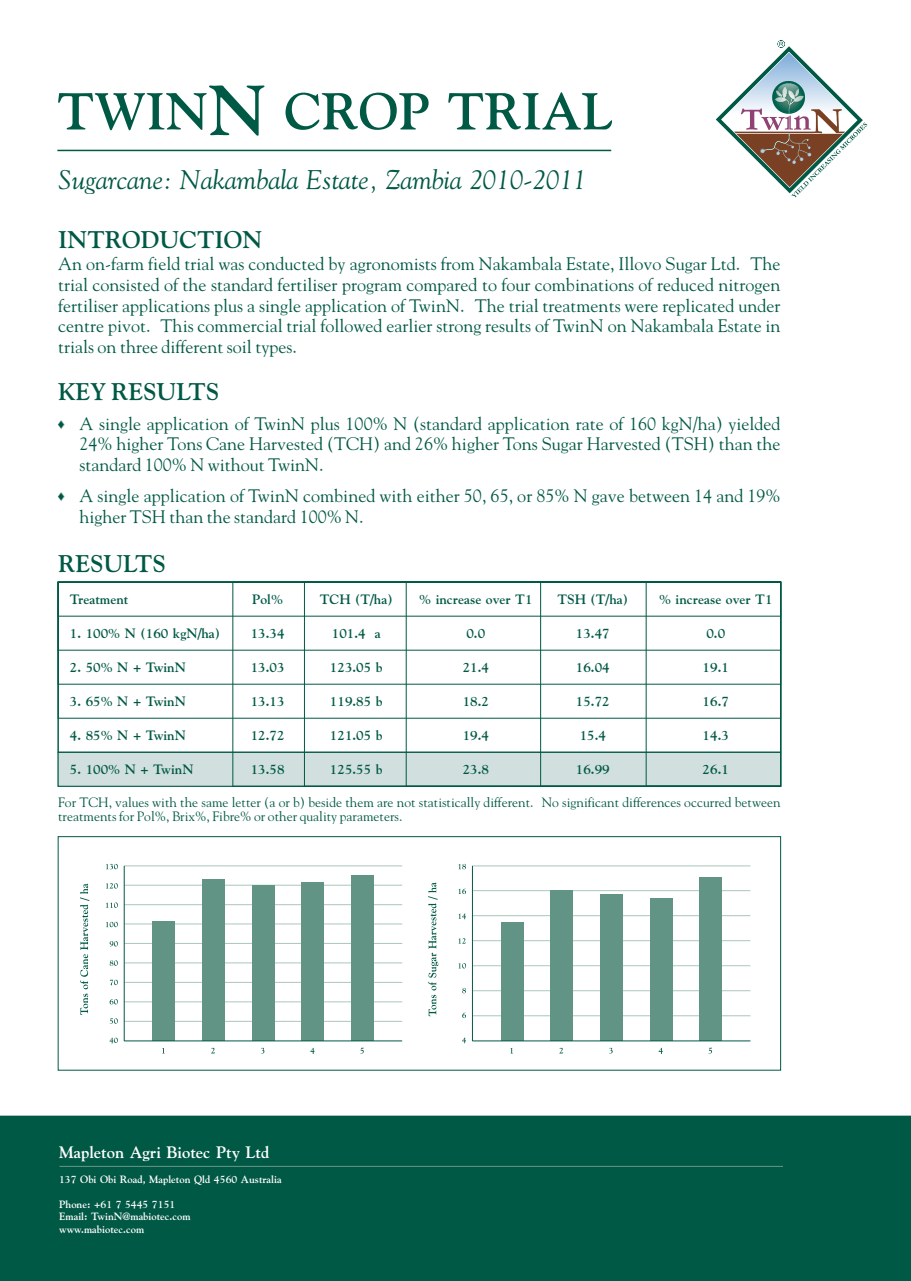
<style>
.page{position:relative;width:911px;height:1281px;background:#fff}
.page>*{position:absolute;margin:0;border:0;box-sizing:border-box;transform-origin:0 0}
.t1{font:italic 26.85px "Gilde";color:#005945}
.t2{font:700 24px "Gilde";color:#005945}
.t3{font:18px/20.7px "Gilde";color:#005945;text-align:justify}
.t4{font:700 16.5px "Gilde";color:#fff}
.t5{font:700 13.5px "Gilde";color:#005945}
.t6{font:13.5px/13.5px "Gilde";color:#005945}
.t7{font:700 10.5px/12.3px "Gilde";color:#fff}
</style>
<div class="page">
<svg style="left:58px;top:86px;width:405px;height:50px"></svg>
<svg style="left:463px;top:92px;width:405px;height:60px"></svg>
<hr style="left:57px;top:150px;width:554px;height:1px;background:#005945">
<svg style="left:715px;top:40px;width:152px;height:158px"></svg>
<div style="left:58px;top:752px;width:723px;height:35px;background:#d1e0de;border:1px solid #005945"></div>
<div style="left:645px;top:582px;width:136px;height:205px;border:1px solid #005945"></div>
<div style="left:58px;top:582px;width:723px;height:171px;border:1px solid #005945"></div>
<div style="left:58px;top:836px;width:723px;height:235px;background:#fff;border:1px solid #005945"></div>
<svg style="left:80px;top:884px;width:9px;height:131px"></svg>
<svg style="left:106px;top:864px;width:12px;height:160px"></svg>
<svg style="left:109px;top:1038px;width:9px;height:5px"></svg>
<svg style="left:211px;top:1048px;width:4px;height:6px"></svg>
<svg style="left:310px;top:1048px;width:4px;height:6px"></svg>
<svg style="left:360px;top:1048px;width:4px;height:6px"></svg>
<svg style="left:124px;top:866px;width:278px;height:176px"></svg>
<svg style="left:428px;top:882px;width:10px;height:134px"></svg>
<svg style="left:458px;top:864px;width:8px;height:179px"></svg>
<svg style="left:510px;top:1048px;width:3px;height:6px"></svg>
<svg style="left:559px;top:1048px;width:4px;height:6px"></svg>
<svg style="left:609px;top:1048px;width:3px;height:6px"></svg>
<svg style="left:658px;top:1048px;width:4px;height:6px"></svg>
<svg style="left:708px;top:1048px;width:4px;height:6px"></svg>
<svg style="left:472px;top:866px;width:278px;height:176px"></svg>
<div style="left:0;top:1116px;width:910px;height:165px;background:#005945"></div>
<hr style="left:59px;top:1166px;width:724px;height:1px;background:#619485">
<h1 class="t1" style="left:58px;top:164px;width:530px">Sugarcane: Nakambala Estate, Zambia 2010-2011</h1>
<h2 class="t2" style="left:58px;top:225px;width:206px">INTRODUCTION</h2>
<p class="t3" style="left:58px;top:253px;width:724px">An on-farm field trial was conducted by agronomists from Nakambala Estate, Illovo Sugar Ltd. The trial consisted of the standard fertiliser program compared to four combinations of reduced nitrogen fertiliser applications plus a single application of TwinN. The trial treatments were replicated under centre pivot. This commercial trial followed earlier strong results of TwinN on Nakambala Estate in trials on three different soil types.</p>
<h2 class="t2" style="left:58px;top:378px;width:163px">KEY RESULTS</h2>
<p class="t3" style="left:79px;top:413px;width:702px">A single application of TwinN plus 100% N (standard application rate of 160 kgN/ha) yielded 24% higher Tons Cane Harvested (TCH) and 26% higher Tons Sugar Harvested (TSH) than the standard 100% N without TwinN.</p>
<p class="t3" style="left:79px;top:485px;width:702px">A single application of TwinN combined with either 50, 65, or 85% N gave between 14 and 19% higher TSH than the standard 100% N.</p>
<h2 class="t2" style="left:58px;top:549px;width:109px">RESULTS</h2>
<p class="t5" style="left:252px;top:591px;width:32px">Pol%</p>
<p class="t5" style="left:251px;top:625px;width:35px">13.34</p>
<p class="t5" style="left:251px;top:659px;width:35px">13.03</p>
<p class="t5" style="left:251px;top:693px;width:35px">13.13</p>
<p class="t5" style="left:251px;top:727px;width:35px">12.72</p>
<p class="t5" style="left:251px;top:761px;width:35px">13.58</p>
<p class="t5" style="left:320px;top:591px;width:74px">TCH (T/ha)</p>
<p class="t5" style="left:332px;top:625px;width:50px">101.4 a</p>
<p class="t5" style="left:330px;top:659px;width:54px">123.05 b</p>
<p class="t5" style="left:330px;top:693px;width:54px">119.85 b</p>
<p class="t5" style="left:330px;top:727px;width:54px">121.05 b</p>
<p class="t5" style="left:330px;top:761px;width:54px">125.55 b</p>
<p class="t5" style="left:557px;top:591px;width:72px">TSH (T/ha)</p>
<p class="t5" style="left:576px;top:625px;width:35px">13.47</p>
<p class="t5" style="left:576px;top:659px;width:35px">16.04</p>
<p class="t5" style="left:576px;top:693px;width:35px">15.72</p>
<p class="t5" style="left:579px;top:727px;width:28px">15.4</p>
<p class="t5" style="left:576px;top:761px;width:35px">16.99</p>
<p class="t5" style="left:70px;top:591px;width:60px">Treatment</p>
<p class="t5" style="left:70px;top:625px;width:152px">1. 100% N (160 kgN/ha)</p>
<p class="t5" style="left:70px;top:659px;width:118px">2. 50% N + TwinN</p>
<p class="t5" style="left:70px;top:693px;width:118px">3. 65% N + TwinN</p>
<p class="t5" style="left:70px;top:727px;width:118px">4. 85% N + TwinN</p>
<p class="t5" style="left:70px;top:761px;width:125px">5. 100% N + TwinN</p>
<p class="t5" style="left:659px;top:591px;width:115px">% increase over T1</p>
<p class="t5" style="left:706px;top:625px;width:20px">0.0</p>
<p class="t5" style="left:702px;top:659px;width:28px">19.1</p>
<p class="t5" style="left:702px;top:693px;width:28px">16.7</p>
<p class="t5" style="left:702px;top:727px;width:28px">14.3</p>
<p class="t5" style="left:702px;top:761px;width:28px">26.1</p>
<p class="t6" style="left:58px;top:795px;width:724px">For TCH, values with the same letter (a or b) beside them are not statistically different. No significant differences occurred between treatments for Pol%, Brix%, Fibre% or other quality parameters.</p>
<p class="t5" style="left:419px;top:591px;width:115px">% increase over T1</p>
<p class="t5" style="left:466px;top:625px;width:20px">0.0</p>
<p class="t5" style="left:462px;top:659px;width:28px">21.4</p>
<p class="t5" style="left:462px;top:693px;width:28px">18.2</p>
<p class="t5" style="left:462px;top:727px;width:28px">19.4</p>
<p class="t5" style="left:462px;top:761px;width:28px">23.8</p>
<p class="t4" style="left:59px;top:1142px;width:212px">Mapleton Agri Biotec Pty Ltd</p>
<p class="t7" style="left:59px;top:1173px;width:224px">137 Obi Obi Road, Mapleton Qld 4560 Australia</p>
<p class="t7" style="left:59px;top:1198px;width:133px">Phone: +61 7 5445 7151<br>Email: TwinN@mabiotec.com www.mabiotec.com</p>
</div>
